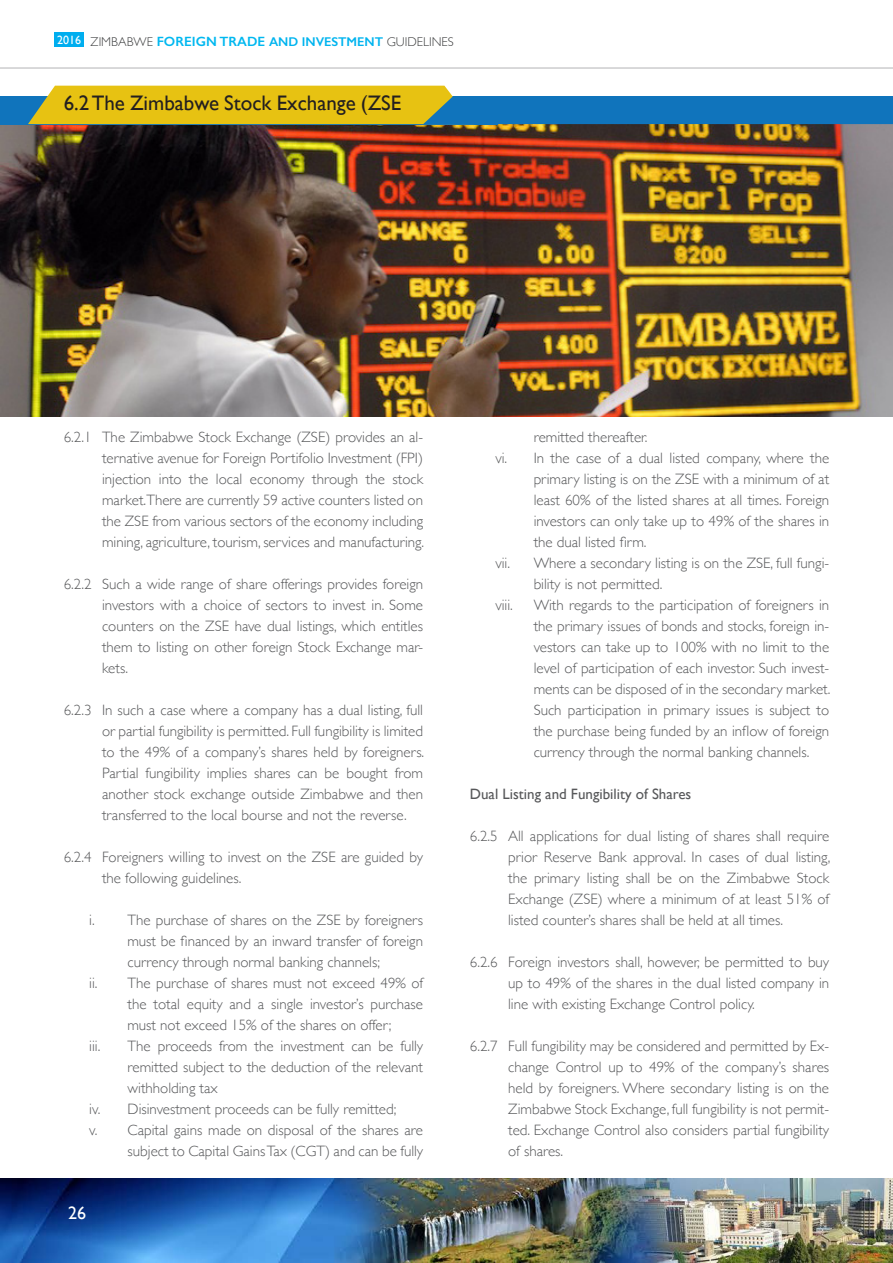
<style>
.page{position:relative;width:893px;height:1263px;background:#fff}
.page>*{position:absolute;margin:0;border:0;box-sizing:border-box;transform-origin:0 0}
.Paragraph__1{font:21px "Gill Sans";color:#231f20}
.t1{font:18px "Gill Sans";color:#fff}
.Paragraph__1-2{font:300 15px/21px "Gill Sans";color:#57585a;text-align:justify}
.Paragraph__1-3{font:15px "Gill Sans";color:#57585a}
.t2{font:300 12.75px "Gill Sans";color:#414243}
.s1{font-weight:600;font-size:13.5px;color:#00b8f0}
.s2{font-weight:600;color:#00b4ef}
</style>
<div class="page">
<img style="left:0;top:1178px;width:893px;height:85px">
<div style="left:54px;top:32px;width:30px;height:15px;background:#00aeef"></div>
<hr style="left:0;top:68px;width:893px;height:1px;background:#6c6d70">
<img style="left:1px;top:124px;width:892px;height:292px">
<div style="left:0;top:96px;width:497px;height:28px;background:#1074bc"></div>
<svg style="left:28px;top:86px;width:865px;height:38px"></svg>
<p class="t2" style="left:57px;top:32px;width:398px"><sup>2016</sup> ZIMBABWE <span class="s1">FOREIGN TRADE</span> <span class="s2">AND INVESTMENT</span> GUIDELINES</p>
<p class="Paragraph__1" style="left:64px;top:91px;width:339px">6.2 The Zimbabwe Stock Exchange (ZSE</p>
<p class="Paragraph__1-2" style="left:102px;top:426px;width:324px;text-indent:-38px">6.2.1 The Zimbabwe Stock Exchange (ZSE) provides an al&shy;ternative avenue for Foreign Portifolio Investment (FPI) injection into the local economy through the stock market.There are currently 59 active counters listed on the ZSE from various sectors of the economy including mining, agriculture, tourism, services and manufacturing.</p>
<p class="Paragraph__1-2" style="left:102px;top:573px;width:323px;text-indent:-38px">6.2.2 Such a wide range of share offerings provides foreign investors with a choice of sectors to invest in. Some counters on the ZSE have dual listings, which entitles them to listing on other foreign Stock Exchange mar&shy;kets.</p>
<p class="Paragraph__1-2" style="left:102px;top:699px;width:324px;text-indent:-38px">6.2.3 In such a case where a company has a dual listing, full or partial fungibility is permitted. Full fungibility is limited to the 49% of a company’s shares held by foreigners.<br>Partial fungibility implies shares can be bought from another stock exchange outside Zimbabwe and then transferred to the local bourse and not the reverse.</p>
<p class="Paragraph__1-2" style="left:102px;top:846px;width:323px;text-indent:-38px">6.2.4 Foreigners willing to invest on the ZSE are guided by the following guidelines.</p>
<p class="Paragraph__1-2" style="left:128px;top:909px;width:297px;text-indent:-38px">i. The purchase of shares on the ZSE by foreigners must be financed by an inward transfer of foreign currency through normal banking channels;</p>
<p class="Paragraph__1-2" style="left:128px;top:972px;width:297px;text-indent:-38px">ii. The purchase of shares must not exceed 49% of the total equity and a single investor’s purchase must not exceed 15% of the shares on offer;</p>
<p class="Paragraph__1-2" style="left:89px;top:1035px;width:13px">iii.</p>
<p class="Paragraph__1-2" style="left:128px;top:1035px;width:297px">The proceeds from the investment can be fully remitted subject to the deduction of the relevant withholding tax</p>
<p class="Paragraph__1-2" style="left:89px;top:1098px;width:309px">iv. Disinvestment proceeds can be fully remitted;</p>
<p class="Paragraph__1-2" style="left:89px;top:1119px;width:335px;text-align:right">v. Capital gains made on disposal of the shares are subject to Capital Gains Tax (CGT) and can be fully</p>
<p class="t1" style="left:68px;top:1202px;width:19px">26</p>
<p class="Paragraph__1-2" style="left:534px;top:426px;width:115px">remitted thereafter.</p>
<p class="Paragraph__1-2" style="left:534px;top:447px;width:297px;text-indent:-38px">vi. In the case of a dual listed company, where the primary listing is on the ZSE with a minimum of at least 60% of the listed shares at all times. Foreign investors can only take up to 49% of the shares in the dual listed firm.</p>
<p class="Paragraph__1-2" style="left:495px;top:552px;width:16px">vii.</p>
<p class="Paragraph__1-2" style="left:534px;top:552px;width:297px">Where a secondary listing is on the ZSE, full fungi&shy;bility is not permitted.</p>
<p class="Paragraph__1-2" style="left:495px;top:594px;width:19px">viii.</p>
<p class="Paragraph__1-2" style="left:534px;top:594px;width:298px">With regards to the participation of foreigners in the primary issues of bonds and stocks, foreign in&shy;vestors can take up to 100% with no limit to the level of participation of each investor. Such invest&shy;ments can be disposed of in the secondary market.<br>Such participation in primary issues is subject to the purchase being funded by an inflow of foreign currency through the normal banking channels.</p>
<p class="Paragraph__1-3" style="left:470px;top:785px;width:223px">Dual Listing and Fungibility of Shares</p>
<p class="Paragraph__1-2" style="left:508px;top:825px;width:324px;text-indent:-38px">6.2.5 All applications for dual listing of shares shall require prior Reserve Bank approval. In cases of dual listing, the primary listing shall be on the Zimbabwe Stock Exchange (ZSE) where a minimum of at least 51% of listed counter’s shares shall be held at all times.</p>
<p class="Paragraph__1-2" style="left:508px;top:951px;width:323px;text-indent:-38px">6.2.6 Foreign investors shall, however, be permitted to buy up to 49% of the shares in the dual listed company in line with existing Exchange Control policy.</p>
<p class="Paragraph__1-2" style="left:508px;top:1035px;width:323px;text-indent:-38px">6.2.7 Full fungibility may be considered and permitted by Ex&shy;change Control up to 49% of the company’s shares held by foreigners. Where secondary listing is on the Zimbabwe Stock Exchange, full fungibility is not permit&shy;ted. Exchange Control also considers partial fungibility of shares.</p>
</div>
